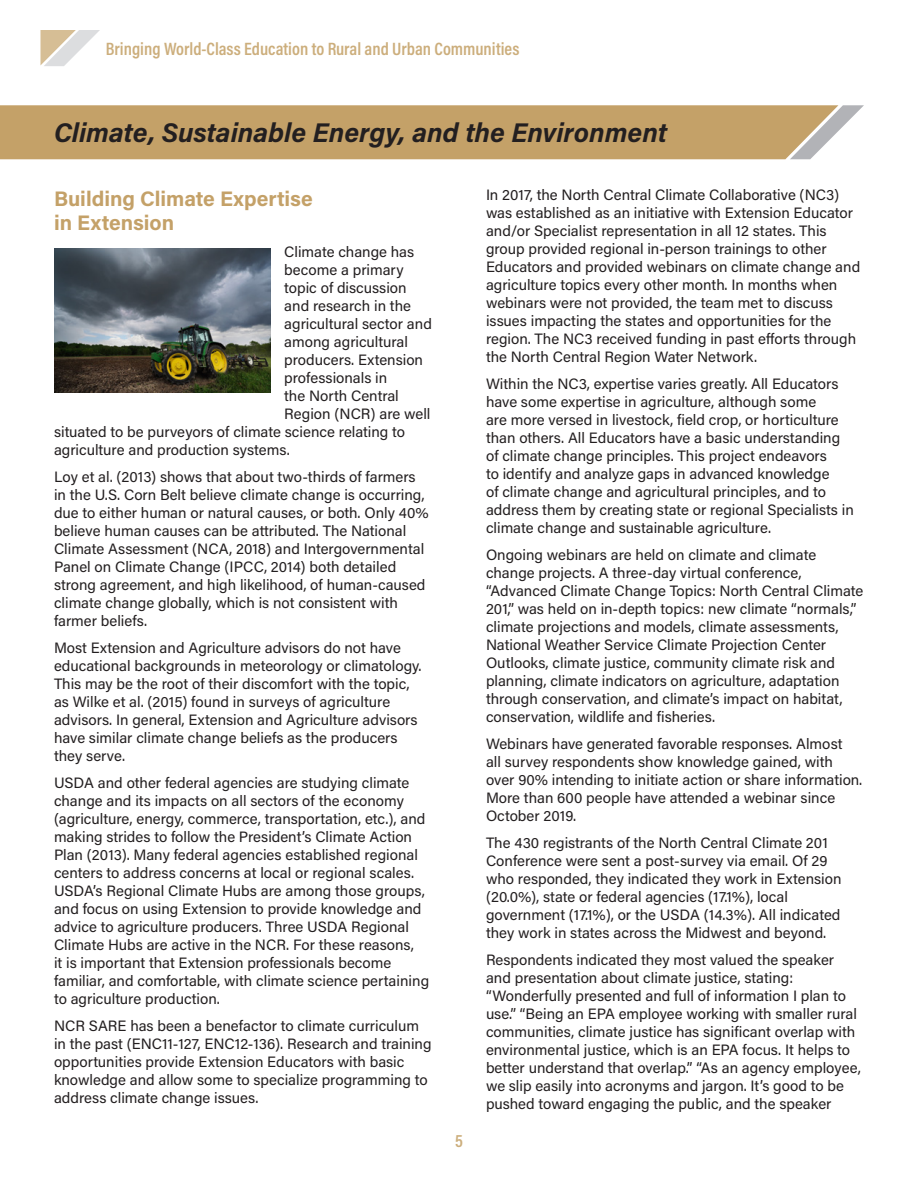
<style>
.page{position:relative;width:918px;height:1188px;background:#fff}
.page>*{position:absolute;margin:0;border:0;box-sizing:border-box;transform-origin:0 0}
.Body_H1{font:italic 700 27px "Acumin Pro";color:#231f20}
.Body_H2{font:700 21px/24px "Acumin Pro";color:#c4a168}
.t1{font:600 18px "Acumin Pro Cond";color:#ccae7c}
.Body{font:15px/18px "Acumin Pro";color:#231f20}
</style>
<div class="page">
<svg style="left:40px;top:30px;width:60px;height:36px"></svg>
<div style="left:0;top:105px;width:790px;height:54px;background:#c4a168"></div>
<svg style="left:790px;top:105px;width:74px;height:54px"></svg>
<img style="left:55px;top:248px;width:216px;height:145px">
<p class="t1" style="left:106px;top:37px;width:415px">Bringing World-Class Education to Rural and Urban Communities</p>
<p class="Body_H1" style="left:54px;top:113px;width:615px">Climate, Sustainable Energy, and the Environment</p>
<p class="Body_H2" style="left:54px;top:186px;width:260px">Building Climate Expertise in Extension</p>
<p class="Body" style="left:284px;top:242px;width:131px">Climate change has</p>
<p class="Body" style="left:284px;top:260px;width:121px">become a primary</p>
<p class="Body" style="left:284px;top:278px;width:124px">topic of discussion</p>
<p class="Body" style="left:284px;top:296px;width:128px">and research in the</p>
<p class="Body" style="left:284px;top:314px;width:149px">agricultural sector and</p>
<p class="Body" style="left:284px;top:332px;width:125px">among agricultural</p>
<p class="Body" style="left:284px;top:350px;width:140px">producers. Extension</p>
<p class="Body" style="left:284px;top:368px;width:105px">professionals in</p>
<p class="Body" style="left:284px;top:386px;width:116px">the North Central</p>
<p class="Body" style="left:284px;top:404px;width:148px">Region (NCR) are well</p>
<p class="Body" style="left:54px;top:422px;width:353px">situated to be purveyors of climate science relating to</p>
<p class="Body" style="left:54px;top:440px;width:237px">agriculture and production systems.</p>
<p class="Body" style="left:54px;top:467px;width:376px">Loy et al. (2013) shows that about two-thirds of farmers in the U.S. Corn Belt believe climate change is occurring, due to either human or natural causes, or both. Only 40% believe human causes can be attributed. The National Climate Assessment (NCA, 2018) and Intergovernmental Panel on Climate Change (IPCC, 2014) both detailed strong agreement, and high likelihood, of human-caused climate change globally, which is not consistent with farmer beliefs.</p>
<p class="Body" style="left:54px;top:638px;width:369px">Most Extension and Agriculture advisors do not have educational backgrounds in meteorology or climatology.<br>This may be the root of their discomfort with the topic, as Wilke et al. (2015) found in surveys of agriculture advisors. In general, Extension and Agriculture advisors have similar climate change beliefs as the producers they serve.</p>
<p class="Body" style="left:54px;top:773px;width:377px">USDA and other federal agencies are studying climate change and its impacts on all sectors of the economy (agriculture, energy, commerce, transportation, etc.), and making strides to follow the President’s Climate Action Plan (2013). Many federal agencies established regional centers to address concerns at local or regional scales.<br>USDA’s Regional Climate Hubs are among those groups, and focus on using Extension to provide knowledge and advice to agriculture producers. Three USDA Regional Climate Hubs are active in the NCR. For these reasons,<br>it is important that Extension professionals become familiar, and comfortable, with climate science pertaining to agriculture production.</p>
<p class="Body" style="left:54px;top:1016px;width:379px">NCR SARE has been a benefactor to climate curriculum in the past (ENC11-127, ENC12-136). Research and training opportunities provide Extension Educators with basic knowledge and allow some to specialize programming to address climate change issues.</p>
<p class="t1" style="left:455px;top:1129px;width:9px">5</p>
<p class="Body" style="left:486px;top:186px;width:376px">In 2017, the North Central Climate Collaborative (NC3) was established as an initiative with Extension Educator and/or Specialist representation in all 12 states. This group provided regional in-person trainings to other Educators and provided webinars on climate change and agriculture topics every other month. In months when webinars were not provided, the team met to discuss issues impacting the states and opportunities for the region. The NC3 received funding in past efforts through the North Central Region Water Network.</p>
<p class="Body" style="left:486px;top:374px;width:369px">Within the NC3, expertise varies greatly. All Educators have some expertise in agriculture, although some<br>are more versed in livestock, field crop, or horticulture than others. All Educators have a basic understanding of climate change principles. This project endeavors<br>to identify and analyze gaps in advanced knowledge<br>of climate change and agricultural principles, and to address them by creating state or regional Specialists in climate change and sustainable agriculture.</p>
<p class="Body" style="left:486px;top:545px;width:379px">Ongoing webinars are held on climate and climate change projects. A three-day virtual conference, “Advanced Climate Change Topics: North Central Climate 201,” was held on in-depth topics: new climate “normals,” climate projections and models, climate assessments, National Weather Service Climate Projection Center Outlooks, climate justice, community climate risk and planning, climate indicators on agriculture, adaptation through conservation, and climate’s impact on habitat, conservation, wildlife and fisheries.</p>
<p class="Body" style="left:486px;top:734px;width:378px">Webinars have generated favorable responses. Almost<br>all survey respondents show knowledge gained, with over 90% intending to initiate action or share information.<br>More than 600 people have attended a webinar since October 2019.</p>
<p class="Body" style="left:486px;top:833px;width:357px">The 430 registrants of the North Central Climate 201<br>Conference were sent a post-survey via email. Of 29 who responded, they indicated they work in Extension (20.0%), state or federal agencies (17.1%), local government (17.1%), or the USDA (14.3%). All indicated they work in states across the Midwest and beyond.</p>
<p class="Body" style="left:486px;top:950px;width:376px">Respondents indicated they most valued the speaker and presentation about climate justice, stating: “Wonderfully presented and full of information I plan to use.” “Being an EPA employee working with smaller rural communities, climate justice has significant overlap with environmental justice, which is an EPA focus. It helps to better understand that overlap.” “As an agency employee, we slip easily into acronyms and jargon. It’s good to be pushed toward engaging the public, and the speaker</p>
</div>
